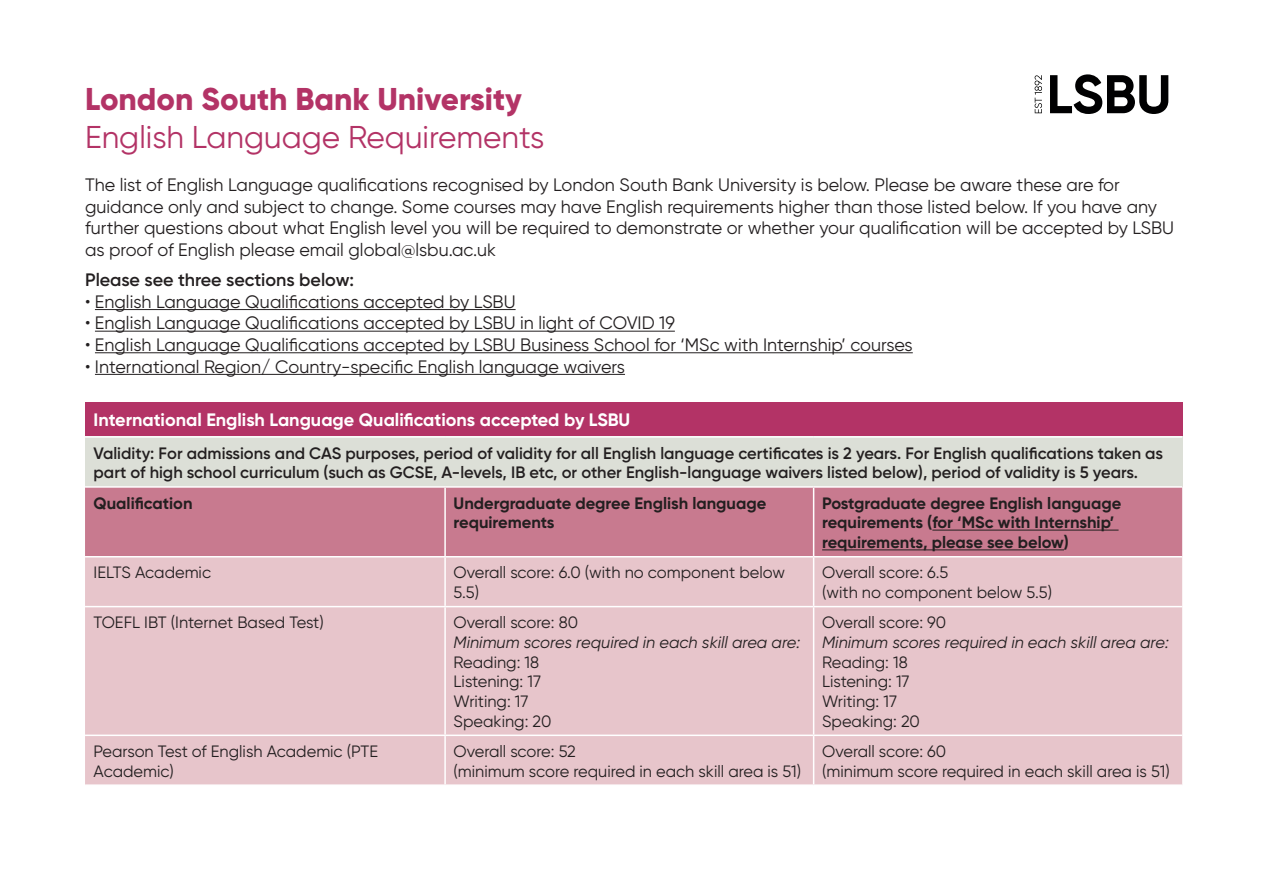
<style>
.page{position:relative;width:1263px;height:893px;background:#fff}
.page>*{position:absolute;margin:0;border:0;box-sizing:border-box;transform-origin:0 0}
.t1{font:31.5px "Gilroy";color:#b33366}
.t2{font:800 31.5px "Gilroy";color:#b33366}
.t3{font:18px/21.6px "Gilroy";color:#231f20}
.t4{font:700 18px "Gilroy";color:#fff}
.t5{font:600 18px "Gilroy";letter-spacing:-.005em;color:#231f20}
.t6{font:600 16.5px/19.8px "Gilroy";color:#231f20}
.t7{font:700 16.5px/19.8px "Gilroy";color:#231f20}
.t8{font:16.35px/19.6px "Gilroy";color:#231f20}
.t9{font:italic 16.35px "Gilroy";color:#231f20}
</style>
<div class="page">
<div style="left:85px;top:403px;width:1097px;height:34px;background:#b33366"></div>
<div style="left:85px;top:437px;width:1097px;height:50px;background:#dcdfd7"></div>
<div style="left:85px;top:488px;width:1097px;height:68px;background:#c87a8f"></div>
<div style="left:85px;top:557px;width:1097px;height:227px;background:#e7c5cb"></div>
<hr style="left:85px;top:436px;width:360px;height:2px;background:#fff">
<hr style="left:445px;top:436px;width:369px;height:2px;background:#fff">
<hr style="left:814px;top:436px;width:368px;height:2px;background:#fff">
<hr style="left:85px;top:486px;width:360px;height:2px;background:#fff">
<hr style="left:445px;top:486px;width:369px;height:2px;background:#fff">
<hr style="left:444px;top:488px;width:2px;height:68px;background:#fff">
<hr style="left:814px;top:486px;width:368px;height:2px;background:#fff">
<hr style="left:813px;top:488px;width:1px;height:68px;background:#fff">
<hr style="left:444px;top:557px;width:2px;height:49px;background:#fff">
<hr style="left:813px;top:557px;width:1px;height:49px;background:#fff">
<hr style="left:85px;top:606px;width:360px;height:1px;background:#fff">
<hr style="left:445px;top:606px;width:369px;height:1px;background:#fff">
<hr style="left:444px;top:607px;width:2px;height:128px;background:#fff">
<hr style="left:814px;top:606px;width:368px;height:1px;background:#fff">
<hr style="left:813px;top:607px;width:1px;height:128px;background:#fff">
<hr style="left:85px;top:735px;width:360px;height:1px;background:#fff">
<hr style="left:445px;top:735px;width:369px;height:1px;background:#fff">
<hr style="left:444px;top:736px;width:2px;height:48px;background:#fff">
<hr style="left:814px;top:735px;width:368px;height:1px;background:#fff">
<hr style="left:813px;top:736px;width:1px;height:48px;background:#fff">
<hr style="left:932px;top:530px;width:186px;height:1px;background:#231f20">
<hr style="left:822px;top:549px;width:242px;height:1px;background:#231f20">
<hr style="left:95px;top:309px;width:421px;height:1px;background:#231f20">
<hr style="left:95px;top:331px;width:580px;height:1px;background:#231f20">
<hr style="left:95px;top:352px;width:818px;height:1px;background:#231f20">
<hr style="left:95px;top:374px;width:530px;height:1px;background:#231f20">
<svg style="left:1034px;top:75px;width:8px;height:38px"></svg>
<svg style="left:1050px;top:74px;width:118px;height:40px"></svg>
<p class="t2" style="left:85px;top:79px;width:438px">London South Bank University</p>
<p class="t1" style="left:85px;top:118px;width:461px">English Language Requirements</p>
<p class="t3" style="left:85px;top:174px;width:1090px">The list of English Language qualifications recognised by London South Bank University is below. Please be aware these are for guidance only and subject to change. Some courses may have English requirements higher than those listed below. If you have any further questions about what English level you will be required to demonstrate or whether your qualification will be accepted by LSBU as proof of English please email global@lsbu.ac.uk</p>
<p class="t5" style="left:85px;top:269px;width:271px">Please see three sections below:</p>
<p class="t3" style="left:85px;top:290px;width:432px">• English Language Qualifications accepted by LSBU</p>
<p class="t3" style="left:85px;top:312px;width:591px">• English Language Qualifications accepted by LSBU in light of COVID 19</p>
<p class="t3" style="left:85px;top:334px;width:829px">• English Language Qualifications accepted by LSBU Business School for ‘MSc with Internship’ courses</p>
<p class="t3" style="left:85px;top:355px;width:541px">• International Region/ Country-specific English language waivers</p>
<p class="t4" style="left:94px;top:408px;width:538px">International English Language Qualifications accepted by LSBU</p>
<p class="t6" style="left:94px;top:443px;width:1071px">Validity: For admissions and CAS purposes, period of validity for all English language certificates is 2 years. For English qualifications taken as part of high school curriculum (such as GCSE, A-levels, IB etc, or other English-language waivers listed below), period of validity is 5 years.</p>
<p class="t7" style="left:94px;top:493px;width:101px">Qualification</p>
<p class="t7" style="left:454px;top:493px;width:314px">Undergraduate degree English language</p>
<p class="t7" style="left:454px;top:513px;width:103px">requirements</p>
<p class="t7" style="left:822px;top:493px;width:301px">Postgraduate degree English language</p>
<p class="t7" style="left:822px;top:513px;width:294px">requirements (for ‘MSc with Internship’ requirements, please see below)</p>
<p class="t8" style="left:94px;top:563px;width:119px">IELTS Academic</p>
<p class="t8" style="left:454px;top:563px;width:333px">Overall score: 6.0 (with no component below<br>5.5)</p>
<p class="t8" style="left:822px;top:563px;width:128px">Overall score: 6.5</p>
<p class="t8" style="left:822px;top:582px;width:231px">(with no component below 5.5)</p>
<p class="t8" style="left:94px;top:612px;width:232px">TOEFL IBT (Internet Based Test)</p>
<p class="t8" style="left:454px;top:612px;width:126px">Overall score: 80</p>
<p class="t9" style="left:454px;top:632px;width:348px">Minimum scores required in each skill area are:</p>
<p class="t8" style="left:454px;top:652px;width:87px">Reading: 18</p>
<p class="t8" style="left:454px;top:672px;width:89px">Listening: 17</p>
<p class="t8" style="left:454px;top:691px;width:76px">Writing: 17</p>
<p class="t8" style="left:454px;top:711px;width:99px">Speaking: 20</p>
<p class="t8" style="left:822px;top:612px;width:126px">Overall score: 90</p>
<p class="t9" style="left:822px;top:632px;width:348px">Minimum scores required in each skill area are:</p>
<p class="t8" style="left:822px;top:652px;width:87px">Reading: 18</p>
<p class="t8" style="left:822px;top:672px;width:89px">Listening: 17</p>
<p class="t8" style="left:822px;top:691px;width:76px">Writing: 17</p>
<p class="t8" style="left:822px;top:711px;width:99px">Speaking: 20</p>
<p class="t8" style="left:94px;top:741px;width:286px">Pearson Test of English Academic (PTE</p>
<p class="t8" style="left:94px;top:761px;width:82px">Academic)</p>
<p class="t8" style="left:454px;top:741px;width:124px">Overall score: 52</p>
<p class="t8" style="left:454px;top:761px;width:349px">(minimum score required in each skill area is 51)</p>
<p class="t8" style="left:822px;top:741px;width:126px">Overall score: 60</p>
<p class="t8" style="left:822px;top:761px;width:349px">(minimum score required in each skill area is 51)</p>
</div>
